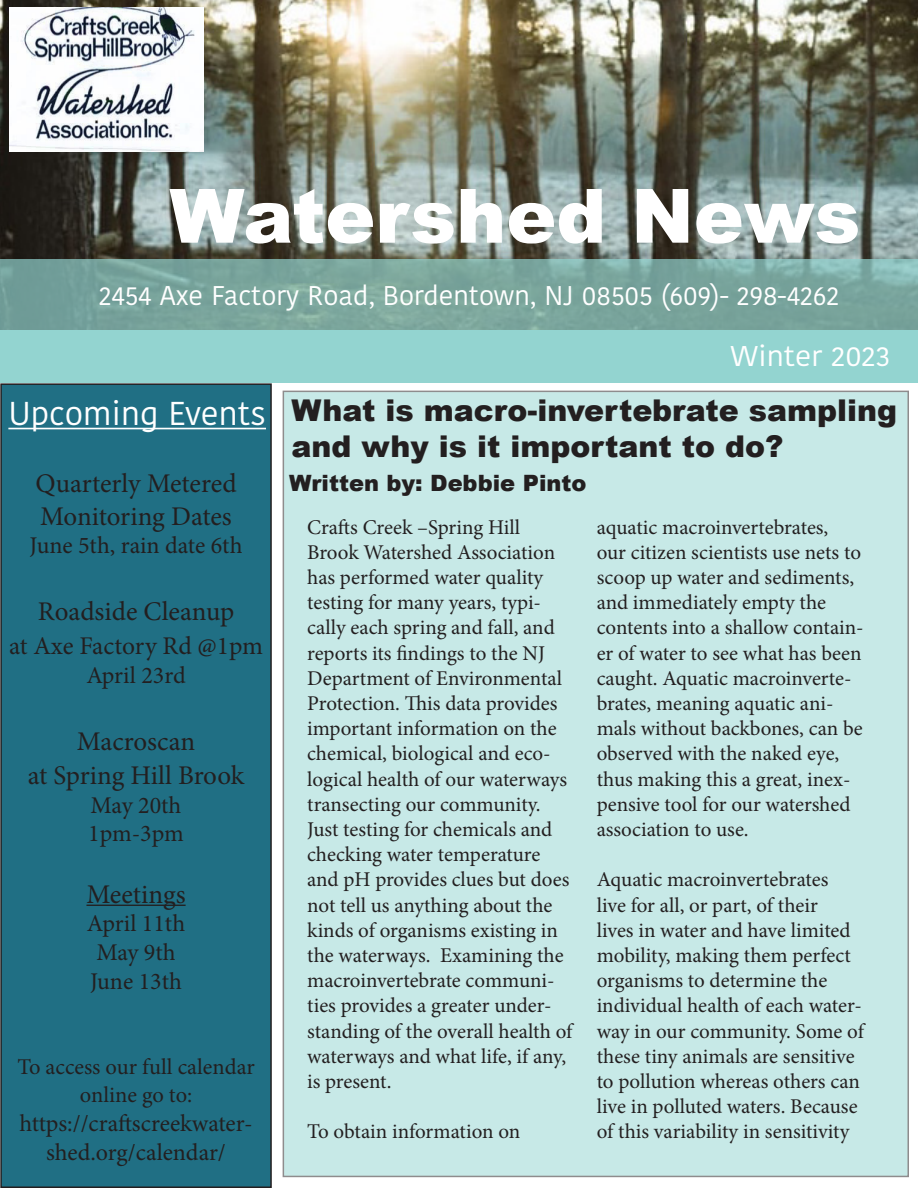
<style>
.page{position:relative;width:918px;height:1188px;background:#fff}
.page>*{position:absolute;margin:0;border:0;box-sizing:border-box;transform-origin:0 0}
.t1{font:900 75px "Arial";color:#fff}
.t2{font:33px "Kohinoor Telugu";color:#fff}
.t3{font:900 30px/36px "Arial";color:#231f20}
.t4{font:28.5px "Kohinoor Telugu";color:#fff;scale:1.05 1}
.t5{font:27px "Minion Pro";letter-spacing:-.01em;color:#231f20}
.t6{font:27px "Kohinoor Telugu";color:#fff}
.t7{font:25.5px "Minion Pro";color:#231f20}
.t8{font:24px/28.8px "Minion Pro";color:#231f20;text-align:center}
.t9{font:22.5px/28.8px "Minion Pro";color:#231f20;text-align:center}
.t10{font:900 22.5px "Arial";color:#231f20}
.t11{font:21px/25.2px "Minion Pro";letter-spacing:-.005em;color:#231f20}
</style>
<div class="page">
<img style="left:0;top:0;width:918px;height:330px">
<img style="left:9px;top:7px;width:194px;height:145px">
<div style="left:1px;top:384px;width:270px;height:803px;background:#206f84"></div>
<div style="left:0;top:383px;width:272px;height:805px;border:2px solid #231f20"></div>
<svg style="left:1px;top:260px;width:917px;height:70px;background:#7aa59d"></svg>
<hr style="left:8px;top:428px;width:258px;height:1px;background:#fff">
<div style="left:0;top:330px;width:918px;height:53px;background:#93d4d0"></div>
<div style="left:283px;top:391px;width:625px;height:785px;background:#c7e9e7"></div>
<hr style="left:86px;top:905px;width:100px;height:1px;background:#231f20">
<p class="t1" style="left:170px;top:161px;width:692px">Watershed News</p>
<p class="t6" style="left:99px;top:280px;width:742px">2454 Axe Factory Road, Bordentown, NJ 08505 (609)- 298-4262</p>
<p class="t2" style="left:8px;top:395px;width:259px">Upcoming Events</p>
<p class="t5" style="left:36px;top:465px;width:203px">Quarterly Metered</p>
<p class="t5" style="left:40px;top:498px;width:193px">Monitoring Dates</p>
<p class="t8" style="left:30px;top:531px;width:214px">June 5th, rain date 6th</p>
<p class="t5" style="left:38px;top:593px;width:198px">Roadside Cleanup</p>
<p class="t7" style="left:9px;top:629px;width:255px">at Axe Factory Rd @1pm</p>
<p class="t8" style="left:86px;top:661px;width:101px">April 23rd</p>
<p class="t5" style="left:77px;top:723px;width:120px">Macroscan</p>
<p class="t5" style="left:28px;top:757px;width:218px">at Spring Hill Brook</p>
<p class="t8" style="left:91px;top:791px;width:92px">May 20th</p>
<p class="t8" style="left:88px;top:819px;width:97px">1pm-3pm</p>
<p class="t5" style="left:86px;top:876px;width:101px">Meetings</p>
<p class="t8" style="left:87px;top:909px;width:100px">April 11th</p>
<p class="t8" style="left:96px;top:938px;width:81px">May 9th</p>
<p class="t8" style="left:90px;top:967px;width:93px">June 13th</p>
<p class="t9" style="left:17px;top:1052px;width:239px">To access our full calendar online go to:</p>
<p class="t8" style="left:19px;top:1109px;width:235px">https://craftscreekwater&shy;shed.org/calendar/</p>
<p class="t4" style="left:730px;top:339px;width:154px">Winter 2023</p>
<p class="t3" style="left:292px;top:391px;width:607px">What is macro-invertebrate sampling and why is it important to do?</p>
<p class="t10" style="left:289px;top:467px;width:299px">Written by: Debbie Pinto</p>
<p class="t11" style="left:307px;top:514px;width:269px">Crafts Creek –Spring Hill<br>Brook Watershed Association has performed water quality testing for many years, typi&shy;cally each spring and fall, and reports its findings to the NJ<br>Department of Environmental<br>Protection. This data provides important information on the chemical, biological and eco&shy;logical health of our waterways transecting our community.<br>Just testing for chemicals and checking water temperature and pH provides clues but does not tell us anything about the kinds of organisms existing in the waterways. Examining the macroinvertebrate communi&shy;ties provides a greater under&shy;standing of the overall health of waterways and what life, if any, is present.</p>
<p class="t11" style="left:307px;top:1119px;width:215px">To obtain information on</p>
<p class="t11" style="left:597px;top:514px;width:268px">aquatic macroinvertebrates,<br>our citizen scientists use nets to scoop up water and sediments, and immediately empty the contents into a shallow contain&shy;er of water to see what has been caught. Aquatic macroinverte&shy;brates, meaning aquatic ani&shy;mals without backbones, can be observed with the naked eye, thus making this a great, inex&shy;pensive tool for our watershed association to use.</p>
<p class="t11" style="left:597px;top:867px;width:271px">Aquatic macroinvertebrates<br>live for all, or part, of their<br>lives in water and have limited mobility, making them perfect organisms to determine the individual health of each water&shy;way in our community. Some of these tiny animals are sensitive to pollution whereas others can live in polluted waters. Because of this variability in sensitivity</p>
</div>
